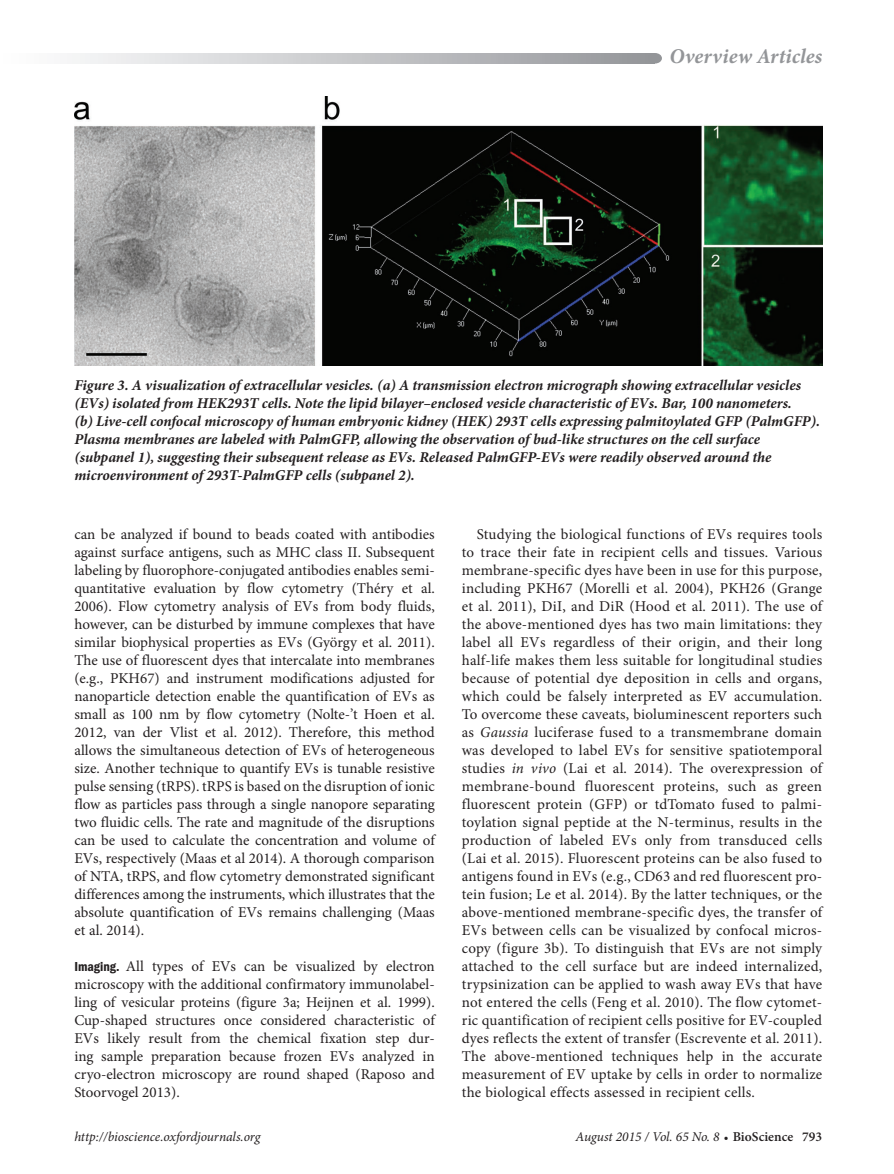
<style>
.page{position:relative;width:894px;height:1174px;background:#fff}
.page>*{position:absolute;margin:0;border:0;box-sizing:border-box;transform-origin:0 0}
.t1{font:italic 700 21px "Minion Pro";letter-spacing:.005em;color:#939598}
.Para{font:15px/18px "Minion Pro";color:#231f20;text-align:justify}
.FigCaption{font:italic 700 15px/18px "Minion Pro";letter-spacing:-.005em;color:#231f20}
.t2{font:italic 13.5px "Minion Pro";letter-spacing:-.005em;color:#231f20}
.s1{font-family:"ITC Franklin Gothic Std Dm Cd";font-size:13.5px}
.s2{font-style:italic}
.s3{font-weight:600;font-style:normal;font-size:12px}
.s4{font-weight:600;font-style:normal}
</style>
<div class="page">
<svg style="left:72px;top:53px;width:580px;height:11px;background:#c5c6c9"></svg>
<div style="left:648px;top:53px;width:13px;height:11px;background:#939598;border-radius:50%"></div>
<img style="left:74px;top:96px;width:747px;height:270px">
<h1 class="t1" style="left:669px;top:41px;width:154px">Overview Articles</h1>
<p class="FigCaption" style="left:74px;top:376px;width:746px">Figure 3. A visualization of extracellular vesicles. (a) A transmission electron micrograph showing extracellular vesicles (EVs) isolated from HEK293T cells. Note the lipid bilayer–enclosed vesicle characteristic of EVs. Bar, 100 nanometers.<br>(b) Live-cell confocal microscopy of human embryonic kidney (HEK) 293T cells expressing palmitoylated GFP (PalmGFP).<br>Plasma membranes are labeled with PalmGFP, allowing the observation of bud-like structures on the cell surface (subpanel 1), suggesting their subsequent release as EVs. Released PalmGFP-EVs were readily observed around the microenvironment of 293T-PalmGFP cells (subpanel 2).</p>
<p class="Para" style="left:74px;top:525px;width:362px">can be analyzed if bound to beads coated with antibodies against surface antigens, such as MHC class II. Subsequent labeling by fluorophore-conjugated antibodies enables semi&shy;quantitative evaluation by flow cytometry (Théry et al.<br>2006). Flow cytometry analysis of EVs from body fluids, however, can be disturbed by immune complexes that have similar biophysical properties as EVs (György et al. 2011).<br>The use of fluorescent dyes that intercalate into membranes (e.g., PKH67) and instrument modifications adjusted for nanoparticle detection enable the quantification of EVs as small as 100 nm by flow cytometry (Nolte-’t Hoen et al.<br>2012, van der Vlist et al. 2012). Therefore, this method allows the simultaneous detection of EVs of heterogeneous size. Another technique to quantify EVs is tunable resistive pulse sensing (tRPS). tRPS is based on the disruption of ionic flow as particles pass through a single nanopore separating two fluidic cells. The rate and magnitude of the disruptions can be used to calculate the concentration and volume of EVs, respectively (Maas et al 2014). A thorough comparison of NTA, tRPS, and flow cytometry demonstrated significant differences among the instruments, which illustrates that the absolute quantification of EVs remains challenging (Maas et al. 2014).</p>
<h2 class="Para" style="left:74px;top:957px;width:362px"><span class="s1">Imaging.</span> All types of EVs can be visualized by electron microscopy with the additional confirmatory immunolabel&shy;ling of vesicular proteins (figure 3a; Heijnen et al. 1999).<br>Cup-shaped structures once considered characteristic of EVs likely result from the chemical fixation step dur&shy;ing sample preparation because frozen EVs analyzed in cryo-electron microscopy are round shaped (Raposo and Stoorvogel 2013).</h2>
<p class="Para" style="left:461px;top:525px;width:362px;text-indent:15px">Studying the biological functions of EVs requires tools to trace their fate in recipient cells and tissues. Various membrane-specific dyes have been in use for this purpose, including PKH67 (Morelli et al. 2004), PKH26 (Grange et al. 2011), DiI, and DiR (Hood et al. 2011). The use of the above-mentioned dyes has two main limitations: they label all EVs regardless of their origin, and their long half-life makes them less suitable for longitudinal studies because of potential dye deposition in cells and organs, which could be falsely interpreted as EV accumulation.<br>To overcome these caveats, bioluminescent reporters such as <span class="s2">Gaussia</span> luciferase fused to a transmembrane domain was developed to label EVs for sensitive spatiotemporal studies <span class="s2">in vivo</span> (Lai et al. 2014). The overexpression of membrane-bound fluorescent proteins, such as green fluorescent protein (GFP) or tdTomato fused to palmi&shy;toylation signal peptide at the N-terminus, results in the production of labeled EVs only from transduced cells (Lai et al. 2015). Fluorescent proteins can be also fused to antigens found in EVs (e.g., CD63 and red fluorescent pro&shy;tein fusion; Le et al. 2014). By the latter techniques, or the above-mentioned membrane-specific dyes, the transfer of EVs between cells can be visualized by confocal micros&shy;copy (figure 3b). To distinguish that EVs are not simply attached to the cell surface but are indeed internalized, trypsinization can be applied to wash away EVs that have not entered the cells (Feng et al. 2010). The flow cytomet&shy;ric quantification of recipient cells positive for EV-coupled dyes reflects the extent of transfer (Escrevente et al. 2011).<br>The above-mentioned techniques help in the accurate measurement of EV uptake by cells in order to normalize the biological effects assessed in recipient cells.</p>
<p class="t2" style="left:74px;top:1128px;width:187px">http://bioscience.oxfordjournals.org</p>
<p class="t2" style="left:575px;top:1128px;width:248px">August 2015 / Vol. 65 No. 8 <span class="s3">•</span> <span class="s4">BioScience 793</span></p>
</div>
